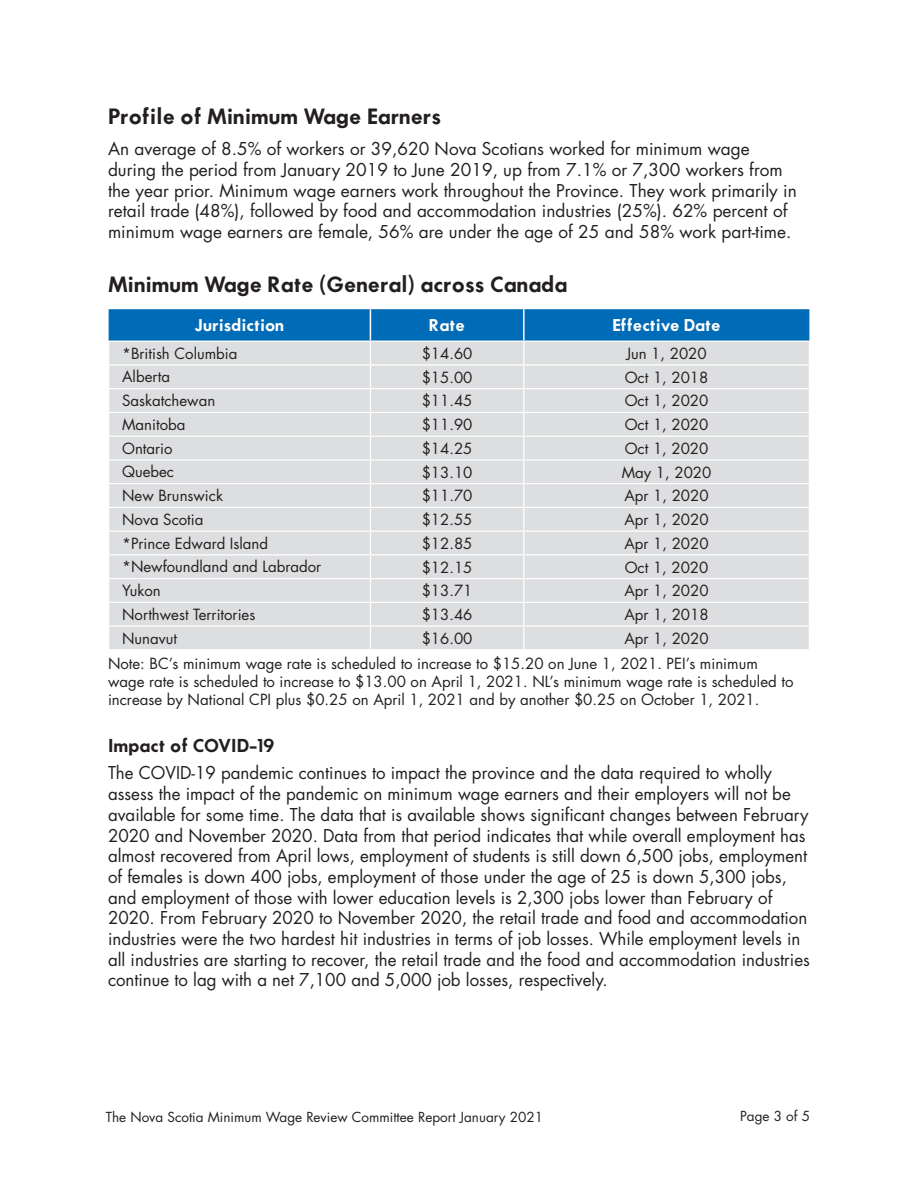
<style>
.page{position:relative;width:918px;height:1188px;background:#fff}
.page>*{position:absolute;margin:0;border:0;box-sizing:border-box;transform-origin:0 0}
.Title_2{font:600 19.5px "Futura";color:#231f20}
.Text{font:17.25px/20.7px "Futura";color:#231f20}
.Title_3{font:600 16.5px "Futura";color:#231f20}
.Text-2{font:15px/18px "Futura";color:#231f20}
.Title_3-2{font:600 15px "Futura";color:#fff}
.t1{font:13.5px "Futura";color:#231f20}
</style>
<div class="page">
<svg style="left:108px;top:309px;width:702px;height:340px;background:#cad5dd"></svg>
<hr style="left:370px;top:309px;width:1px;height:32px;background:#fff">
<hr style="left:523px;top:309px;width:2px;height:32px;background:#fff">
<p class="Title_2" style="left:108px;top:102px;width:335px">Profile of Minimum Wage Earners</p>
<p class="Text" style="left:108px;top:138px;width:690px">An average of 8.5% of workers or 39,620 Nova Scotians worked for minimum wage during the period from January 2019 to June 2019, up from 7.1% or 7,300 workers from the year prior. Minimum wage earners work throughout the Province. They work primarily in retail trade (48%), followed by food and accommodation industries (25%). 62% percent of minimum wage earners are female, 56% are under the age of 25 and 58% work part-time.</p>
<p class="Title_2" style="left:108px;top:271px;width:461px">Minimum Wage Rate (General) across Canada</p>
<p class="Title_3-2" style="left:195px;top:315px;width:91px">Jurisdiction</p>
<p class="Title_3-2" style="left:429px;top:315px;width:37px">Rate</p>
<p class="Title_3-2" style="left:612px;top:315px;width:110px">Effective Date</p>
<p class="Text-2" style="left:122px;top:344px;width:117px">*British Columbia</p>
<p class="Text-2" style="left:422px;top:344px;width:52px">$14.60</p>
<p class="Text-2" style="left:626px;top:344px;width:82px">Jun 1, 2020</p>
<p class="Text-2" style="left:122px;top:368px;width:49px">Alberta</p>
<p class="Text-2" style="left:422px;top:368px;width:52px">$15.00</p>
<p class="Text-2" style="left:625px;top:368px;width:85px">Oct 1, 2018</p>
<p class="Text-2" style="left:122px;top:391px;width:95px">Saskatchewan</p>
<p class="Text-2" style="left:422px;top:392px;width:52px">$11.45</p>
<p class="Text-2" style="left:625px;top:392px;width:85px">Oct 1, 2020</p>
<p class="Text-2" style="left:122px;top:415px;width:65px">Manitoba</p>
<p class="Text-2" style="left:422px;top:415px;width:52px">$11.90</p>
<p class="Text-2" style="left:625px;top:415px;width:85px">Oct 1, 2020</p>
<p class="Text-2" style="left:122px;top:439px;width:52px">Ontario</p>
<p class="Text-2" style="left:422px;top:439px;width:52px">$14.25</p>
<p class="Text-2" style="left:625px;top:439px;width:85px">Oct 1, 2020</p>
<p class="Text-2" style="left:122px;top:463px;width:53px">Quebec</p>
<p class="Text-2" style="left:422px;top:463px;width:52px">$13.10</p>
<p class="Text-2" style="left:622px;top:463px;width:91px">May 1, 2020</p>
<p class="Text-2" style="left:122px;top:486px;width:102px">New Brunswick</p>
<p class="Text-2" style="left:422px;top:487px;width:52px">$11.70</p>
<p class="Text-2" style="left:624px;top:487px;width:86px">Apr 1, 2020</p>
<p class="Text-2" style="left:122px;top:510px;width:83px">Nova Scotia</p>
<p class="Text-2" style="left:422px;top:510px;width:52px">$12.55</p>
<p class="Text-2" style="left:624px;top:510px;width:86px">Apr 1, 2020</p>
<p class="Text-2" style="left:122px;top:534px;width:148px">*Prince Edward Island</p>
<p class="Text-2" style="left:422px;top:534px;width:52px">$12.85</p>
<p class="Text-2" style="left:624px;top:534px;width:86px">Apr 1, 2020</p>
<p class="Text-2" style="left:122px;top:558px;width:201px">*Newfoundland and Labrador</p>
<p class="Text-2" style="left:422px;top:558px;width:52px">$12.15</p>
<p class="Text-2" style="left:625px;top:558px;width:85px">Oct 1, 2020</p>
<p class="Text-2" style="left:122px;top:581px;width:40px">Yukon</p>
<p class="Text-2" style="left:422px;top:582px;width:52px">$13.71</p>
<p class="Text-2" style="left:624px;top:582px;width:86px">Apr 1, 2020</p>
<p class="Text-2" style="left:122px;top:605px;width:135px">Northwest Territories</p>
<p class="Text-2" style="left:422px;top:605px;width:52px">$13.46</p>
<p class="Text-2" style="left:624px;top:605px;width:86px">Apr 1, 2018</p>
<p class="Text-2" style="left:122px;top:629px;width:56px">Nunavut</p>
<p class="Text-2" style="left:422px;top:629px;width:52px">$16.00</p>
<p class="Text-2" style="left:624px;top:629px;width:86px">Apr 1, 2020</p>
<p class="Text-2" style="left:108px;top:654px;width:687px">Note: BC’s minimum wage rate is scheduled to increase to $15.20 on June 1, 2021. PEI’s minimum wage rate is scheduled to increase to $13.00 on April 1, 2021. NL’s minimum wage rate is scheduled to increase by National CPI plus $0.25 on April 1, 2021 and by another $0.25 on October 1, 2021.</p>
<p class="Title_3" style="left:108px;top:734px;width:168px">Impact of COVID-19</p>
<p class="Text" style="left:108px;top:763px;width:703px">The COVID-19 pandemic continues to impact the province and the data required to wholly assess the impact of the pandemic on minimum wage earners and their employers will not be available for some time. The data that is available shows significant changes between February 2020 and November 2020. Data from that period indicates that while overall employment has almost recovered from April lows, employment of students is still down 6,500 jobs, employment of females is down 400 jobs, employment of those under the age of 25 is down 5,300 jobs, and employment of those with lower education levels is 2,300 jobs lower than February of 2020. From February 2020 to November 2020, the retail trade and food and accommodation industries were the two hardest hit industries in terms of job losses. While employment levels in all industries are starting to recover, the retail trade and the food and accommodation industries continue to lag with a net 7,100 and 5,000 job losses, respectively.</p>
<p class="t1" style="left:106px;top:1108px;width:439px">The Nova Scotia Minimum Wage Review Committee Report January 2021</p>
<p class="t1" style="left:740px;top:1107px;width:71px">Page 3 of 5</p>
</div>
